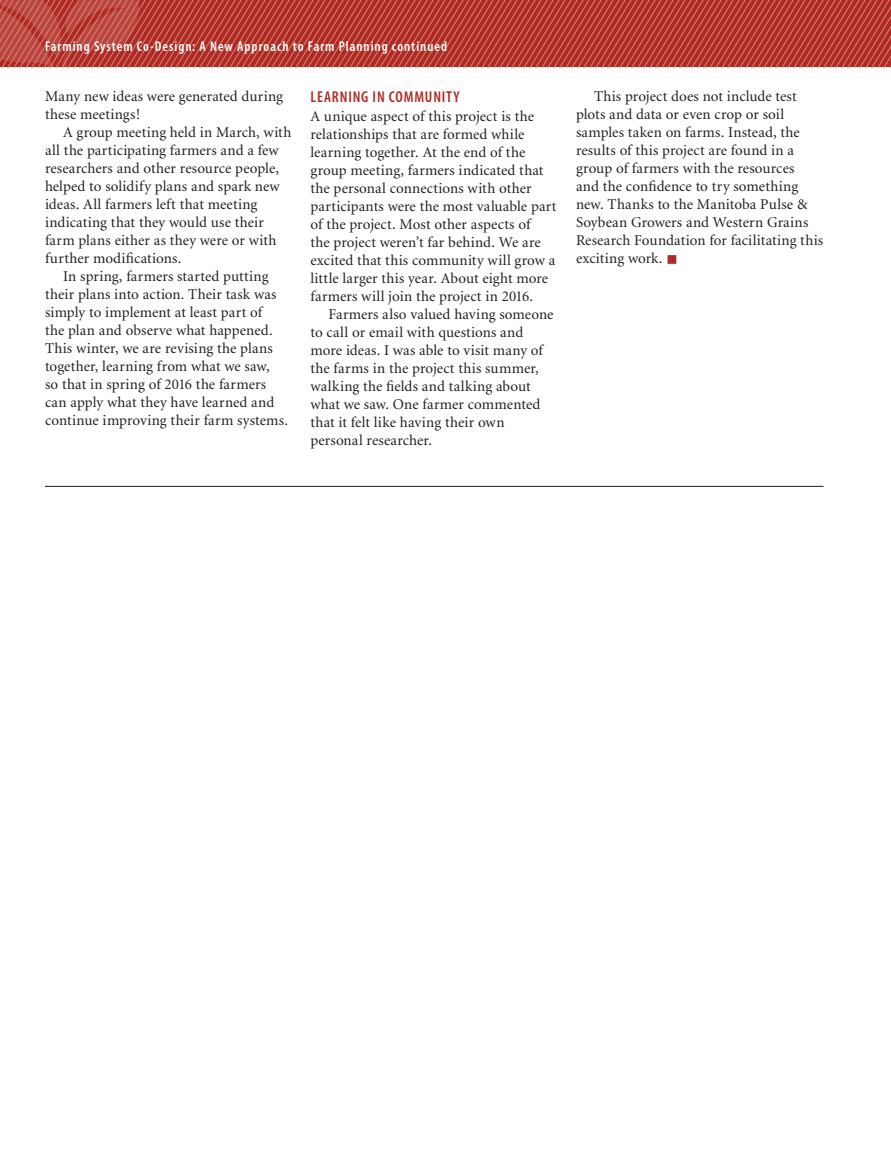
<style>
.page{position:relative;width:891px;height:1161px;background:#fff}
.page>*{position:absolute;margin:0;border:0;box-sizing:border-box;transform-origin:0 0}
.body_head___Myriad_P{font:600 condensed 15.75px "Myriad Pro";letter-spacing:.05em;color:#b12924}
.Body{font:15px/18px "Minion";letter-spacing:.01em;color:#231f20}
.Body_no_indent{font:15px/18px "Minion";letter-spacing:.005em;color:#231f20}
.Continued_on{font:600 condensed 14.25px "Myriad Pro";letter-spacing:.07em;color:#fff}
.s1{color:#b12924}
</style>
<div class="page">
<svg style="left:0;top:0;width:891px;height:68px;background:#b94138"></svg>
<hr style="left:45px;top:486px;width:779px;height:1px;background:#231f20">
<p class="Continued_on" style="left:45px;top:38px;width:404px">Farming System Co-Design: A New Approach to Farm Planning continued</p>
<p class="Body" style="left:45px;top:88px;width:240px">Many new ideas were generated during these meetings!</p>
<p class="Body" style="left:45px;top:124px;width:248px;text-indent:18px">A group meeting held in March, with all the participating farmers and a few researchers and other resource people, helped to solidify plans and spark new ideas. All farmers left that meeting indicating that they would use their farm plans either as they were or with further modifications.</p>
<p class="Body" style="left:45px;top:268px;width:244px;text-indent:18px">In spring, farmers started putting their plans into action. Their task was simply to implement at least part of<br>the plan and observe what happened.<br>This winter, we are revising the plans together, learning from what we saw,<br>so that in spring of 2016 the farmers can apply what they have learned and continue improving their farm systems.</p>
<p class="body_head___Myriad_P" style="left:311px;top:87px;width:151px">LEARNING IN COMMUNITY</p>
<p class="Body_no_indent" style="left:310px;top:108px;width:248px">A unique aspect of this project is the relationships that are formed while learning together. At the end of the group meeting, farmers indicated that the personal connections with other participants were the most valuable part of the project. Most other aspects of<br>the project weren’t far behind. We are excited that this community will grow a little larger this year. About eight more farmers will join the project in 2016.</p>
<p class="Body" style="left:310px;top:306px;width:244px;text-indent:18px">Farmers also valued having someone to call or email with questions and more ideas. I was able to visit many of the farms in the project this summer, walking the fields and talking about what we saw. One farmer commented that it felt like having their own personal researcher.</p>
<p class="Body" style="left:576px;top:88px;width:249px;text-indent:18px">This project does not include test plots and data or even crop or soil samples taken on farms. Instead, the results of this project are found in a group of farmers with the resources<br>and the confidence to try something new. Thanks to the Manitoba Pulse &amp; Soybean Growers and Western Grains Research Foundation for facilitating this exciting work. <span class="s1">■</span></p>
</div>
